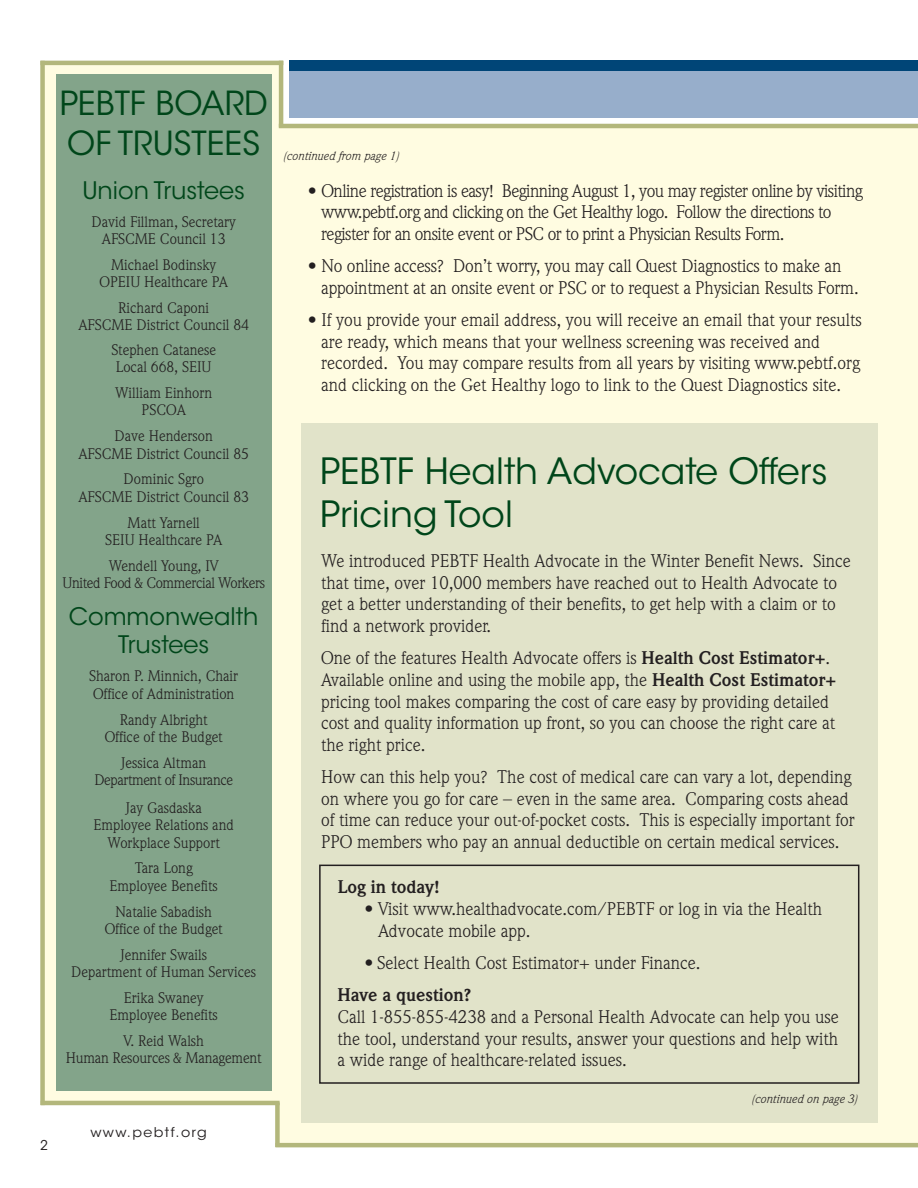
<style>
.page{position:relative;width:918px;height:1188px;background:#fff}
.page>*{position:absolute;margin:0;border:0;box-sizing:border-box;transform-origin:0 0}
.t1{font:36px/43.2px "ITC Avant Garde Std";color:#00461a}
.t2{font:33px/39.6px "ITC Avant Garde Std";color:#00461a}
.t3{font:24px/28.8px "ITC Avant Garde Std";color:#00461a;text-align:center}
.t4{font:18px/21.6px "Weidemann";color:#231f20}
.t5{font:18px/21.6px "Weidemann";letter-spacing:-.03em;color:#231f20}
.t6{font:700 18px "Weidemann";color:#231f20}
.t7{font:15px/17.2px "Weidemann";color:#231f20;text-align:center}
.t8{font:15px/17.2px "Weidemann";letter-spacing:-.025em;color:#231f20;text-align:center}
.t9{font:13.5px "ITC Avant Garde Std";color:#231f20}
.t10{font:13.35px "ITC Avant Garde Std";letter-spacing:.1em;color:#231f20;scale:1.06 1}
.t11{font:italic 12px "Weidemann";color:#231f20}
.s1{font-weight:700}
</style>
<div class="page">
<div style="left:43px;top:62px;width:875px;height:1081px;background:#fffce1"></div>
<div style="left:275px;top:1102px;width:5px;height:45px;background:#b3b77c"></div>
<div style="left:289px;top:61px;width:629px;height:16px;background:#004577"></div>
<div style="left:289px;top:72px;width:629px;height:46px;background:#97aecb"></div>
<hr style="left:40px;top:61px;width:243px;height:4px;background:#b3b77c">
<hr style="left:279px;top:61px;width:4px;height:66px;background:#b3b77c">
<hr style="left:279px;top:124px;width:639px;height:4px;background:#b3b77c">
<hr style="left:41px;top:1101px;width:239px;height:4px;background:#b3b77c">
<hr style="left:275px;top:1143px;width:643px;height:4px;background:#b3b77c">
<div style="left:40px;top:61px;width:5px;height:1044px;background:#b3b77c"></div>
<div style="left:301px;top:423px;width:577px;height:699px;background:#e1e3c9"></div>
<div style="left:56px;top:74px;width:216px;height:1017px;background:#83a48a"></div>
<div style="left:319px;top:865px;width:540px;height:219px;border:2px solid #231f20"></div>
<h2 class="t2" style="left:60px;top:87px;width:210px">PEBTF BOARD<br>OF TRUSTEES</h2>
<h3 class="t3" style="left:82px;top:178px;width:164px">Union Trustees</h3>
<p class="t7" style="left:91px;top:214px;width:146px">David Fillman, Secretary<br>AFSCME Council 13</p>
<p class="t7" style="left:100px;top:257px;width:130px">Michael Bodinsky<br>OPEIU Healthcare PA</p>
<p class="t7" style="left:78px;top:301px;width:172px">Richard Caponi<br>AFSCME District Council 84</p>
<p class="t7" style="left:111px;top:343px;width:106px">Stephen Catanese<br>Local 668, SEIU</p>
<p class="t7" style="left:115px;top:386px;width:98px">William Einhorn<br>PSCOA</p>
<p class="t7" style="left:78px;top:429px;width:172px">Dave Henderson<br>AFSCME District Council 85</p>
<p class="t7" style="left:78px;top:472px;width:172px">Dominic Sgro<br>AFSCME District Council 83</p>
<p class="t7" style="left:105px;top:515px;width:119px">Matt Yarnell<br>SEIU Healthcare PA</p>
<p class="t8" style="left:62px;top:558px;width:204px">Wendell Young, IV<br>United Food &amp; Commercial Workers</p>
<h3 class="t3" style="left:69px;top:604px;width:191px">Commonwealth<br>Trustees</h3>
<p class="t7" style="left:89px;top:669px;width:151px;text-align:left">Sharon P. Minnich, Chair<br>Office of Administration</p>
<p class="t7" style="left:105px;top:712px;width:120px">Randy Albright<br>Office of the Budget</p>
<p class="t8" style="left:94px;top:755px;width:140px">Jessica Altman<br>Department of Insurance</p>
<p class="t7" style="left:93px;top:801px;width:142px">Jay Gasdaska<br>Employee Relations and<br>Workplace Support</p>
<p class="t7" style="left:110px;top:861px;width:110px">Tara Long<br>Employee Benefits</p>
<p class="t7" style="left:105px;top:904px;width:120px">Natalie Sabadish<br>Office of the Budget</p>
<p class="t7" style="left:71px;top:947px;width:186px">Jennifer Swails<br>Department of Human Services</p>
<p class="t7" style="left:110px;top:990px;width:110px">Erika Swaney<br>Employee Benefits</p>
<p class="t7" style="left:66px;top:1034px;width:198px">V. Reid Walsh<br>Human Resources &amp; Management</p>
<p class="t9" style="left:40px;top:1140px;width:9px">2</p>
<p class="t10" style="left:90px;top:1127px;width:111px">www.pebtf.org</p>
<p class="t11" style="left:283px;top:151px;width:118px">(continued from page 1)</p>
<p class="t5" style="left:321px;top:181px;width:543px;text-indent:-13px">• Online registration is easy! Beginning August 1, you may register online by visiting www.pebtf.org and clicking on the Get Healthy logo. Follow the directions to register for an onsite event or PSC or to print a Physician Results Form.</p>
<p class="t4" style="left:321px;top:257px;width:539px;text-indent:-13px">• No online access? Don’t worry, you may call Quest Diagnostics to make an appointment at an onsite event or PSC or to request a Physician Results Form.</p>
<p class="t4" style="left:321px;top:311px;width:542px;text-indent:-13px">• If you provide your email address, you will receive an email that your results are ready, which means that your wellness screening was received and recorded. You may compare results from all years by visiting www.pebtf.org and clicking on the Get Healthy logo to link to the Quest Diagnostics site.</p>
<h1 class="t1" style="left:320px;top:452px;width:509px">PEBTF Health Advocate Offers<br>Pricing Tool</h1>
<p class="t4" style="left:321px;top:552px;width:531px">We introduced PEBTF Health Advocate in the Winter Benefit News. Since that time, over 10,000 members have reached out to Health Advocate to get a better understanding of their benefits, to get help with a claim or to find a network provider.</p>
<p class="t4" style="left:321px;top:649px;width:516px">One of the features Health Advocate offers is <span class="s1">Health Cost Estimator+</span>.<br>Available online and using the mobile app, the <span class="s1">Health Cost Estimator+ </span>pricing tool makes comparing the cost of care easy by providing detailed cost and quality information up front, so you can choose the right care at the right price.</p>
<p class="t4" style="left:321px;top:768px;width:535px">How can this help you? The cost of medical care can vary a lot, depending on where you go for care – even in the same area. Comparing costs ahead of time can reduce your out-of-pocket costs. This is especially important for PPO members who pay an annual deductible on certain medical services.</p>
<p class="t6" style="left:338px;top:880px;width:104px">Log in today!</p>
<p class="t4" style="left:378px;top:900px;width:446px;text-indent:-14px">• Visit www.healthadvocate.com/PEBTF or log in via the Health<br>Advocate mobile app.</p>
<p class="t4" style="left:365px;top:954px;width:338px">• Select Health Cost Estimator+ under Finance.</p>
<p class="t6" style="left:338px;top:988px;width:135px">Have a question?</p>
<p class="t4" style="left:338px;top:1008px;width:503px;text-align:justify">Call 1-855-855-4238 and a Personal Health Advocate can help you use the tool, understand your results, answer your questions and help with a wide range of healthcare-related issues.</p>
<p class="t11" style="left:751px;top:1094px;width:108px">(continued on page 3)</p>
</div>
